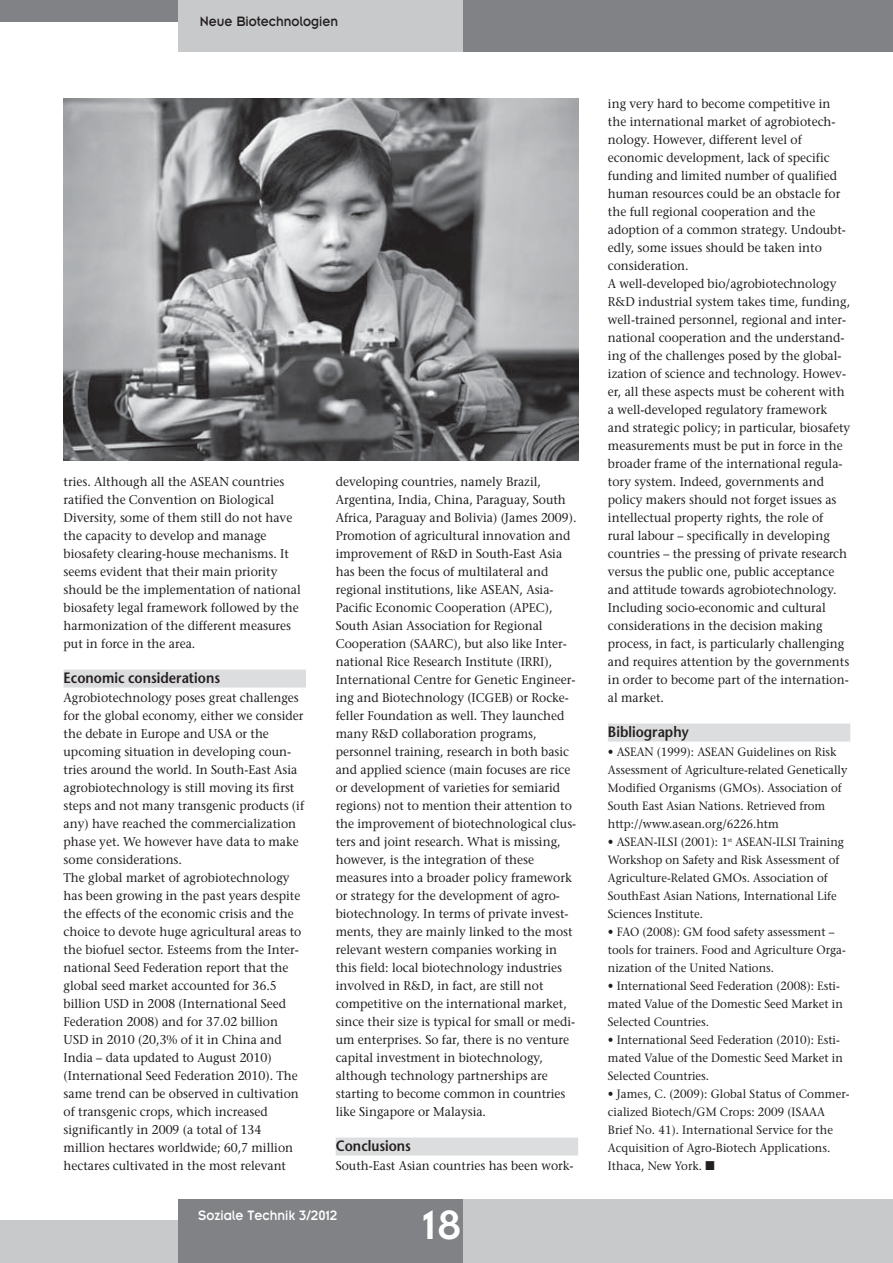
<style>
.page{position:relative;width:893px;height:1263px;background:#fff}
.page>*{position:absolute;margin:0;border:0;box-sizing:border-box;transform-origin:0 0}
.t1{font:300 45px "Bonn";color:#fff}
.t2{font:600 15px "Stone Sans";color:#231f20;scale:.9 1}
.t3{font:300 15px "Bonn";color:#fff;scale:.9 1}
.t4{font:300 15px "Bonn";color:#231f20;scale:.9 1}
.t5{font:12.75px/18px "Stone Serif";color:#231f20;scale:.95 1}
.t6{font:12px/18px "Stone Serif";color:#231f20;scale:.95 1}
</style>
<div class="page">
<div style="left:463px;top:0;width:430px;height:51px;background:#808285"></div>
<div style="left:0;top:0;width:178px;height:21px;background:#808285"></div>
<div style="left:178px;top:0;width:285px;height:51px;background:#c7c9cb"></div>
<div style="left:463px;top:1199px;width:430px;height:64px;background:#c7c9cb"></div>
<div style="left:0;top:1220px;width:178px;height:43px;background:#c7c9cb"></div>
<div style="left:178px;top:1199px;width:285px;height:64px;background:#808285"></div>
<div style="left:64px;top:670px;width:242px;height:18px;background:#dcddde"></div>
<div style="left:336px;top:1138px;width:242px;height:18px;background:#dcddde"></div>
<div style="left:608px;top:724px;width:242px;height:18px;background:#dcddde"></div>
<img style="left:64px;top:98px;width:514px;height:363px">
<p class="t4" style="left:200px;top:16px;width:155px">Neue Biotechnologien</p>
<p class="t5" style="left:64px;top:474px;width:251px">tries. Although all the ASEAN countries ratified the Convention on Biological Diversity, some of them still do not have the capacity to develop and manage biosafety clearing-house mechanisms. It seems evident that their main priority should be the implementation of national biosafety legal framework followed by the harmonization of the different measures put in force in the area.</p>
<p class="t2" style="left:64px;top:672px;width:175px">Economic considerations</p>
<p class="t5" style="left:64px;top:690px;width:255px">Agrobiotechnology poses great challenges for the global economy, either we consider the debate in Europe and USA or the upcoming situation in developing coun&shy;tries around the world. In South-East Asia agrobiotechnology is still moving its first steps and not many transgenic products (if any) have reached the commercialization phase yet. We however have data to make some considerations.<br>The global market of agrobiotechnology has been growing in the past years despite the effects of the economic crisis and the choice to devote huge agricultural areas to the biofuel sector. Esteems from the Inter&shy;national Seed Federation report that the global seed market accounted for 36.5 billion USD in 2008 (International Seed Federation 2008) and for 37.02 billion USD in 2010 (20,3% of it in China and India – data updated to August 2010) (International Seed Federation 2010). The same trend can be observed in cultivation of transgenic crops, which increased significantly in 2009 (a total of 134 million hectares worldwide; 60,7 million hectares cultivated in the most relevant</p>
<p class="t5" style="left:336px;top:474px;width:255px">developing countries, namely Brazil, Argentina, India, China, Paraguay, South Africa, Paraguay and Bolivia) (James 2009).<br>Promotion of agricultural innovation and improvement of R&amp;D in South-East Asia has been the focus of multilateral and regional institutions, like ASEAN, Asia-Pacific Economic Cooperation (APEC), South Asian Association for Regional Cooperation (SAARC), but also like Inter&shy;national Rice Research Institute (IRRI), International Centre for Genetic Engineer&shy;ing and Biotechnology (ICGEB) or Rocke&shy;feller Foundation as well. They launched many R&amp;D collaboration programs, personnel training, research in both basic and applied science (main focuses are rice or development of varieties for semiarid regions) not to mention their attention to the improvement of biotechnological clus&shy;ters and joint research. What is missing, however, is the integration of these measures into a broader policy framework or strategy for the development of agro&shy;biotechnology. In terms of private invest&shy;ments, they are mainly linked to the most relevant western companies working in this field: local biotechnology industries involved in R&amp;D, in fact, are still not competitive on the international market, since their size is typical for small or medi&shy;um enterprises. So far, there is no venture capital investment in biotechnology, although technology partnerships are starting to become common in countries like Singapore or Malaysia.</p>
<p class="t2" style="left:336px;top:1140px;width:85px">Conclusions</p>
<p class="t5" style="left:336px;top:1158px;width:252px">South-East Asian countries has been work-</p>
<p class="t3" style="left:198px;top:1210px;width:156px">Soziale Technik 3/2012</p>
<h1 class="t1" style="left:423px;top:1209px;width:41px">18</h1>
<p class="t5" style="left:608px;top:96px;width:257px">ing very hard to become competitive in the international market of agrobiotech&shy;nology. However, different level of economic development, lack of specific funding and limited number of qualified human resources could be an obstacle for the full regional cooperation and the adoption of a common strategy. Undoubt&shy;edly, some issues should be taken into consideration.<br>A well-developed bio/agrobiotechnology R&amp;D industrial system takes time, funding, well-trained personnel, regional and inter&shy;national cooperation and the understand&shy;ing of the challenges posed by the global&shy;ization of science and technology. Howev&shy;er, all these aspects must be coherent with a well-developed regulatory framework and strategic policy; in particular, biosafety measurements must be put in force in the broader frame of the international regula&shy;tory system. Indeed, governments and policy makers should not forget issues as intellectual property rights, the role of rural labour – specifically in developing countries – the pressing of private research versus the public one, public acceptance and attitude towards agrobiotechnology.<br>Including socio-economic and cultural considerations in the decision making process, in fact, is particularly challenging and requires attention by the governments in order to become part of the internation&shy;al market.</p>
<p class="t2" style="left:608px;top:726px;width:91px">Bibliography</p>
<p class="t6" style="left:608px;top:744px;width:254px">• ASEAN (1999): ASEAN Guidelines on Risk Assessment of Agriculture-related Genetically Modified Organisms (GMOs). Association of South East Asian Nations. Retrieved from http://www.asean.org/6226.htm</p>
<p class="t6" style="left:608px;top:834px;width:250px">• ASEAN-ILSI (2001): 1<sup>st</sup> ASEAN-ILSI Training Workshop on Safety and Risk Assessment of Agriculture-Related GMOs. Association of SouthEast Asian Nations, International Life Sciences Institute.</p>
<p class="t6" style="left:608px;top:924px;width:252px">• FAO (2008): GM food safety assessment – tools for trainers. Food and Agriculture Orga&shy;nization of the United Nations.</p>
<p class="t6" style="left:608px;top:978px;width:249px">• International Seed Federation (2008): Esti&shy;mated Value of the Domestic Seed Market in<br>Selected Countries.</p>
<p class="t6" style="left:608px;top:1032px;width:249px">• International Seed Federation (2010): Esti&shy;mated Value of the Domestic Seed Market in<br>Selected Countries.</p>
<p class="t6" style="left:608px;top:1086px;width:256px">• James, C. (2009): Global Status of Commer&shy;cialized Biotech/GM Crops: 2009 (ISAAA Brief No. 41). International Service for the Acquisition of Agro-Biotech Applications.<br>Ithaca, New York. ■</p>
</div>
